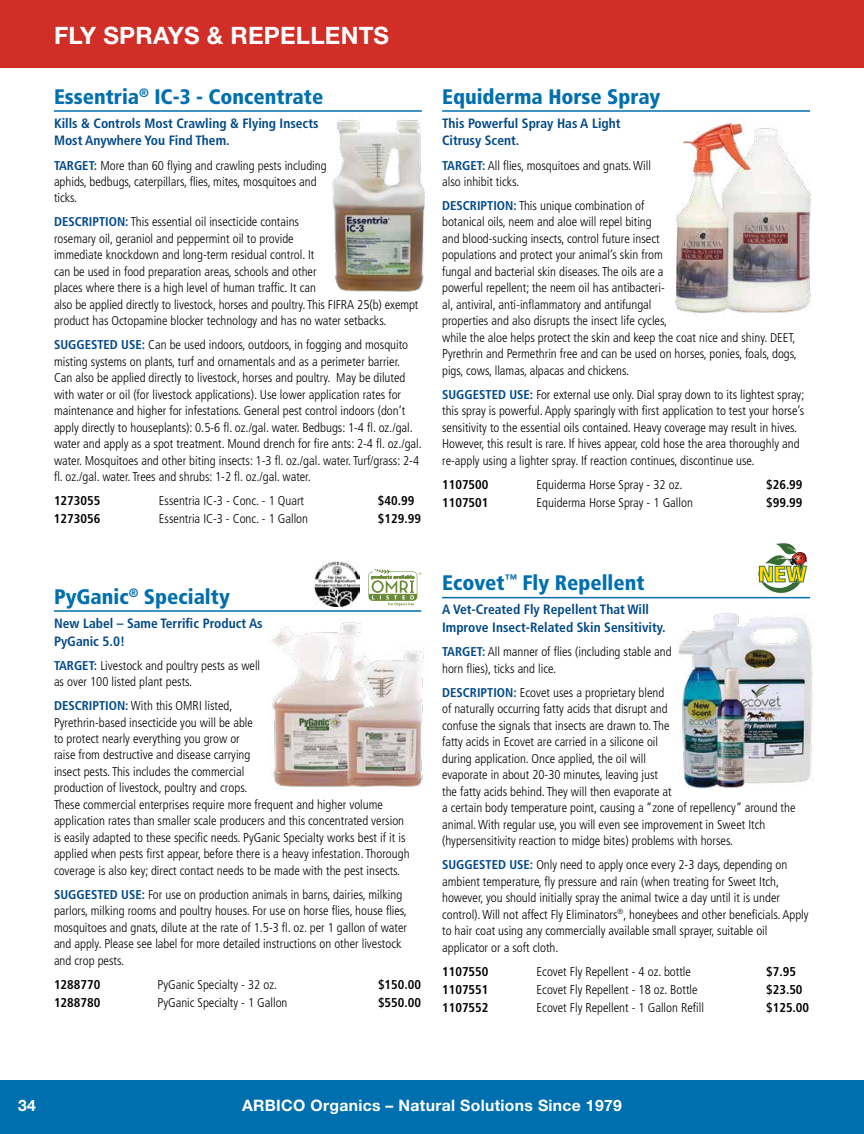
<style>
.page{position:relative;width:864px;height:1134px;background:#fff}
.page>*{position:absolute;margin:0;border:0;box-sizing:border-box;transform-origin:0 0}
.t1{font:700 24px "Helvetica Neue LT Std";letter-spacing:.01em;color:#fff}
.t2{font:900 condensed 21px "Frutiger LT Std";color:#006faf}
.t3{font:700 15.75px "Helvetica Neue LT Std";letter-spacing:.02em;color:#fff}
.t4{font:700 condensed 13.5px/18px "Frutiger LT Std";color:#004989}
.t5{font:300 condensed 12.75px/16.5px "Frutiger LT Std";color:#000}
.t6{font:700 condensed 12.75px "Frutiger LT Std";color:#000}
.s1{font-weight:700;color:#004989}
</style>
<div class="page">
<div style="left:0;top:1080px;width:864px;height:54px;background:#006faf"></div>
<div style="left:0;top:0;width:864px;height:68px;background:#d02e27"></div>
<hr style="left:442px;top:110px;width:368px;height:2px;background:#006faf">
<img style="left:675px;top:122px;width:136px;height:192px">
<svg style="left:757px;top:543px;width:50px;height:51px"></svg>
<hr style="left:442px;top:597px;width:368px;height:1px;background:#006faf">
<img style="left:678px;top:613px;width:135px;height:176px">
<hr style="left:54px;top:110px;width:368px;height:2px;background:#006faf">
<img style="left:332px;top:120px;width:93px;height:172px">
<img style="left:269px;top:622px;width:156px;height:168px">
<hr style="left:54px;top:610px;width:367px;height:2px;background:#006faf">
<svg style="left:368px;top:569px;width:54px;height:37px"></svg>
<img style="left:315px;top:561px;width:44px;height:45px">
<h1 class="t1" style="left:54px;top:21px;width:337px">FLY SPRAYS &amp; REPELLENTS</h1>
<h2 class="t2" style="left:54px;top:84px;width:271px">Essentria<sup>®</sup> IC-3 - Concentrate</h2>
<p class="t4" style="left:54px;top:114px;width:266px">Kills &amp; Controls Most Crawling &amp; Flying Insects<br>Most Anywhere You Find Them.</p>
<p class="t5" style="left:54px;top:157px;width:274px"><span class="s1">TARGET:</span> More than 60 flying and crawling pests including aphids, bedbugs, caterpillars, flies, mites, mosquitoes and ticks.</p>
<p class="t5" style="left:54px;top:214px;width:366px"><span class="s1">DESCRIPTION:</span> This essential oil insecticide contains<br>rosemary oil, geraniol and peppermint oil to provide<br>immediate knockdown and long-term residual control. It<br>can be used in food preparation areas, schools and other<br>places where there is a high level of human traffic. It can<br>also be applied directly to livestock, horses and poultry. This FIFRA 25(b) exempt product has Octopamine blocker technology and has no water setbacks.</p>
<p class="t5" style="left:54px;top:337px;width:369px"><span class="s1">SUGGESTED USE:</span> Can be used indoors, outdoors, in fogging and mosquito misting systems on plants, turf and ornamentals and as a perimeter barrier.<br>Can also be applied directly to livestock, horses and poultry. May be diluted with water or oil (for livestock applications). Use lower application rates for maintenance and higher for infestations. General pest control indoors (don’t apply directly to houseplants): 0.5-6 fl. oz./gal. water. Bedbugs: 1-4 fl. oz./gal. water and apply as a spot treatment. Mound drench for fire ants: 2-4 fl. oz./gal. water. Mosquitoes and other biting insects: 1-3 fl. oz./gal. water. Turf/grass: 2-4 fl. oz./gal. water. Trees and shrubs: 1-2 fl. oz./gal. water.</p>
<p class="t6" style="left:54px;top:493px;width:48px">1273055</p>
<p class="t5" style="left:159px;top:493px;width:147px">Essentria IC-3 - Conc. - 1 Quart</p>
<p class="t6" style="left:378px;top:493px;width:38px">$40.99</p>
<p class="t6" style="left:54px;top:511px;width:48px">1273056</p>
<p class="t5" style="left:159px;top:511px;width:151px">Essentria IC-3 - Conc. - 1 Gallon</p>
<p class="t6" style="left:378px;top:511px;width:45px">$129.99</p>
<h2 class="t2" style="left:54px;top:584px;width:177px">PyGanic<sup>®</sup> Specialty</h2>
<p class="t4" style="left:54px;top:614px;width:210px">New Label – Same Terrific Product As<br>PyGanic 5.0!</p>
<p class="t5" style="left:54px;top:657px;width:208px"><span class="s1">TARGET:</span> Livestock and poultry pests as well as over 100 listed plant pests.</p>
<p class="t5" style="left:54px;top:698px;width:357px"><span class="s1">DESCRIPTION:</span> With this OMRI listed,<br>Pyrethrin-based insecticide you will be able<br>to protect nearly everything you grow or<br>raise from destructive and disease carrying<br>insect pests. This includes the commercial<br>production of livestock, poultry and crops.<br>These commercial enterprises require more frequent and higher volume application rates than smaller scale producers and this concentrated version is easily adapted to these specific needs. PyGanic Specialty works best if it is applied when pests first appear, before there is a heavy infestation. Thorough coverage is also key; direct contact needs to be made with the pest insects.</p>
<p class="t5" style="left:54px;top:887px;width:355px"><span class="s1">SUGGESTED USE:</span> For use on production animals in barns, dairies, milking parlors, milking rooms and poultry houses. For use on horse flies, house flies, mosquitoes and gnats, dilute at the rate of 1.5-3 fl. oz. per 1 gallon of water and apply. Please see label for more detailed instructions on other livestock and crop pests.</p>
<p class="t6" style="left:54px;top:977px;width:48px">1288770</p>
<p class="t5" style="left:158px;top:976px;width:121px">PyGanic Specialty - 32 oz.</p>
<p class="t6" style="left:378px;top:977px;width:45px">$150.00</p>
<p class="t6" style="left:54px;top:995px;width:48px">1288780</p>
<p class="t5" style="left:158px;top:995px;width:132px">PyGanic Specialty - 1 Gallon</p>
<p class="t6" style="left:378px;top:995px;width:45px">$550.00</p>
<h2 class="t2" style="left:442px;top:84px;width:220px">Equiderma Horse Spray</h2>
<p class="t4" style="left:442px;top:114px;width:180px">This Powerful Spray Has A Light<br>Citrusy Scent.</p>
<p class="t5" style="left:442px;top:157px;width:210px"><span class="s1">TARGET:</span> All flies, mosquitoes and gnats. Will also inhibit ticks.</p>
<p class="t5" style="left:442px;top:198px;width:356px"><span class="s1">DESCRIPTION:</span> This unique combination of<br>botanical oils, neem and aloe will repel biting<br>and blood-sucking insects, control future insect<br>populations and protect your animal’s skin from<br>fungal and bacterial skin diseases. The oils are a<br>powerful repellent; the neem oil has antibacteri-<br>al, antiviral, anti-inflammatory and antifungal<br>properties and also disrupts the insect life cycles,<br>while the aloe helps protect the skin and keep the coat nice and shiny. DEET, Pyrethrin and Permethrin free and can be used on horses, ponies, foals, dogs, pigs, cows, llamas, alpacas and chickens.</p>
<p class="t5" style="left:442px;top:386px;width:364px"><span class="s1">SUGGESTED USE:</span> For external use only. Dial spray down to its lightest spray; this spray is powerful. Apply sparingly with first application to test your horse’s sensitivity to the essential oils contained. Heavy coverage may result in hives.<br>However, this result is rare. If hives appear, cold hose the area thoroughly and re-apply using a lighter spray. If reaction continues, discontinue use.</p>
<p class="t6" style="left:442px;top:477px;width:48px">1107500</p>
<p class="t5" style="left:537px;top:476px;width:147px">Equiderma Horse Spray - 32 oz.</p>
<p class="t6" style="left:766px;top:477px;width:38px">$26.99</p>
<p class="t6" style="left:442px;top:495px;width:48px">1107501</p>
<p class="t5" style="left:537px;top:494px;width:158px">Equiderma Horse Spray - 1 Gallon</p>
<p class="t6" style="left:766px;top:495px;width:38px">$99.99</p>
<h2 class="t2" style="left:442px;top:570px;width:204px">Ecovet<sup>™</sup> Fly Repellent</h2>
<p class="t4" style="left:442px;top:601px;width:225px">A Vet-Created Fly Repellent That Will<br>Improve Insect-Related Skin Sensitivity.</p>
<p class="t5" style="left:442px;top:644px;width:231px"><span class="s1">TARGET:</span> All manner of flies (including stable and horn flies), ticks and lice.</p>
<p class="t5" style="left:442px;top:684px;width:355px"><span class="s1">DESCRIPTION:</span> Ecovet uses a proprietary blend<br>of naturally occurring fatty acids that disrupt and<br>confuse the signals that insects are drawn to. The<br>fatty acids in Ecovet are carried in a silicone oil<br>during application. Once applied, the oil will<br>evaporate in about 20-30 minutes, leaving just<br>the fatty acids behind. They will then evaporate at<br>a certain body temperature point, causing a “zone of repellency” around the animal. With regular use, you will even see improvement in Sweet Itch (hypersensitivity reaction to midge bites) problems with horses.</p>
<p class="t5" style="left:442px;top:857px;width:368px"><span class="s1">SUGGESTED USE:</span> Only need to apply once every 2-3 days, depending on ambient temperature, fly pressure and rain (when treating for Sweet Itch, however, you should initially spray the animal twice a day until it is under control). Will not affect Fly Eliminators<sup>®</sup>, honeybees and other beneficials. Apply to hair coat using any commercially available small sprayer, suitable oil applicator or a soft cloth.</p>
<p class="t6" style="left:442px;top:964px;width:48px">1107550</p>
<p class="t5" style="left:537px;top:963px;width:156px">Ecovet Fly Repellent - 4 oz. bottle</p>
<p class="t6" style="left:766px;top:964px;width:31px">$7.95</p>
<p class="t6" style="left:442px;top:982px;width:48px">1107551</p>
<p class="t5" style="left:537px;top:981px;width:162px">Ecovet Fly Repellent - 18 oz. Bottle</p>
<p class="t6" style="left:766px;top:982px;width:38px">$23.50</p>
<p class="t6" style="left:442px;top:1000px;width:48px">1107552</p>
<p class="t5" style="left:537px;top:999px;width:169px">Ecovet Fly Repellent - 1 Gallon Refill</p>
<p class="t6" style="left:766px;top:1000px;width:45px">$125.00</p>
<p class="t3" style="left:18px;top:1096px;width:19px">34</p>
<p class="t3" style="left:242px;top:1096px;width:381px">ARBICO Organics – Natural Solutions Since 1979</p>
</div>
